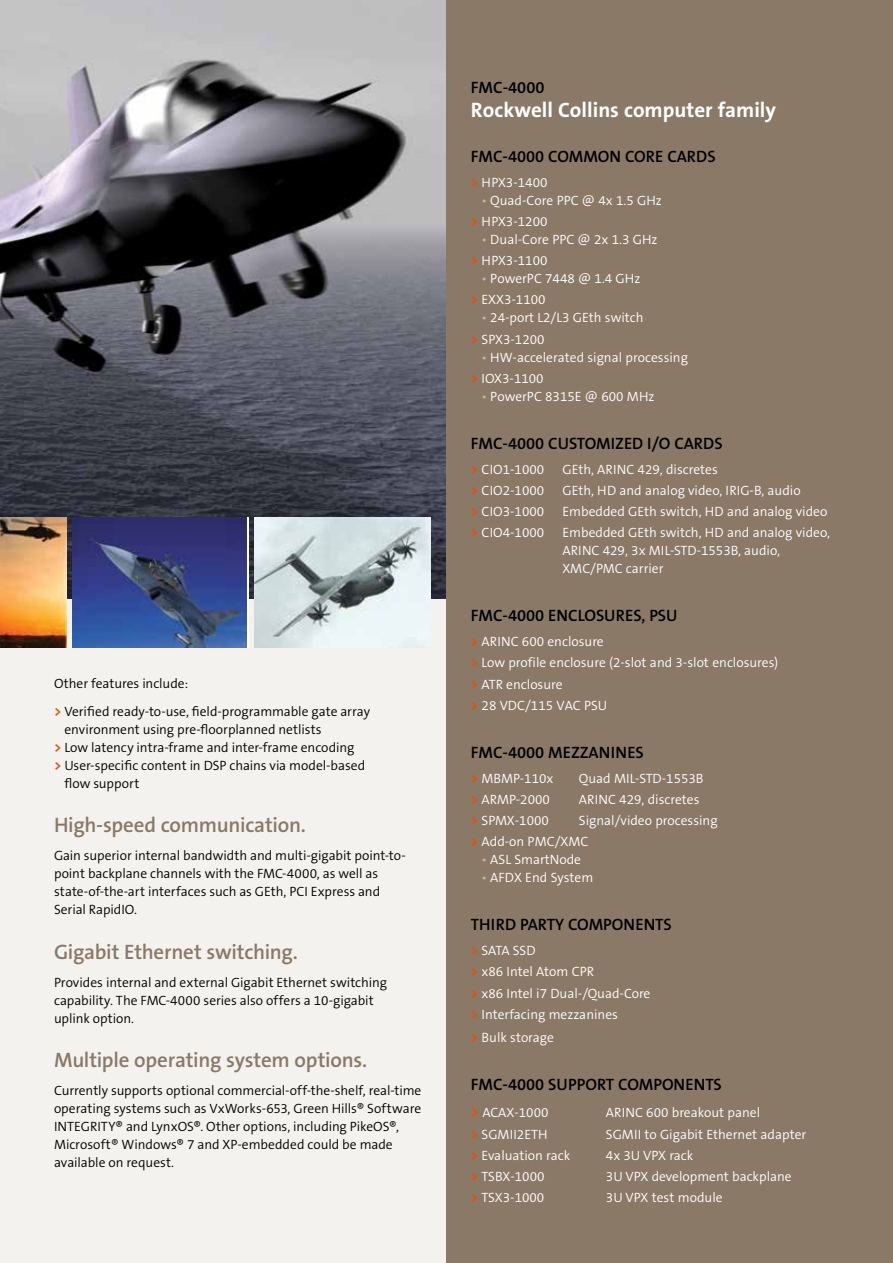
<style>
.page{position:relative;width:893px;height:1263px;background:#fff}
.page>*{position:absolute;margin:0;border:0;box-sizing:border-box;transform-origin:0 0}
.t1{font:600 21px "The Sans B6";letter-spacing:-.01em;color:#8a7967}
.t2{font:700 21px "The Sans B7";color:#fff}
.t3{font:600 16.5px "The Sans B6";color:#000}
.t4{font:300 13.5px/21.3px "The Sans B4";color:#fff}
.t5{font:300 13.5px/18px "The Sans B4";letter-spacing:-.005em;color:#000}
.s1{font-family:"The Sans B7";font-weight:700;color:#d9531e}
.s2{font-family:"The Sans B8";font-weight:800;color:#d9531e}
.s3{color:#c2b6a8}
.s4{font-family:"The Sans B8";font-weight:800;font-size:15px;color:#d9531e}
</style>
<div class="page">
<div style="left:0;top:32px;width:893px;height:1231px;background:#f4f2ef"></div>
<img style="left:0;top:0;width:446px;height:598px">
<img style="left:72px;top:517px;width:175px;height:130px">
<img style="left:254px;top:517px;width:176px;height:130px">
<img style="left:0;top:517px;width:66px;height:130px">
<div style="left:446px;top:0;width:447px;height:1263px;background:#8a7967"></div>
<p class="t5" style="left:54px;top:669px;width:318px;line-height:28px">Other features include:<br><span class="s1">&gt;</span> Verified ready-to-use, field-programmable gate array</p>
<p class="t5" style="left:65px;top:720px;width:259px">environment using pre-floorplanned netlists</p>
<p class="t5" style="left:54px;top:738px;width:302px"><span class="s1">&gt;</span> Low latency intra-frame and inter-frame encoding</p>
<p class="t5" style="left:54px;top:756px;width:313px"><span class="s1">&gt;</span> User-specific content in DSP chains via model-based</p>
<p class="t5" style="left:65px;top:774px;width:76px">flow support</p>
<h1 class="t1" style="left:54px;top:812px;width:254px">High-speed communication.</h1>
<p class="t5" style="left:54px;top:847px;width:353px">Gain superior internal bandwidth and multi-gigabit point-to&shy;point backplane channels with the FMC-4000, as well as state-of-the-art interfaces such as GEth, PCI Express and Serial RapidIO.</p>
<h1 class="t1" style="left:54px;top:938px;width:245px">Gigabit Ethernet switching.</h1>
<p class="t5" style="left:54px;top:973px;width:334px">Provides internal and external Gigabit Ethernet switching capability. The FMC-4000 series also offers a 10-gigabit uplink option.</p>
<h1 class="t1" style="left:54px;top:1046px;width:315px">Multiple operating system options.</h1>
<p class="t5" style="left:54px;top:1081px;width:369px">Currently supports optional commercial-off-the-shelf, real-time operating systems such as VxWorks-653, Green Hills® Software INTEGRITY® and LynxOS®. Other options, including PikeOS®, Microsoft® Windows® 7 and XP-embedded could be made available on request.</p>
<p class="t3" style="left:471px;top:77px;width:75px">FMC-4000</p>
<h1 class="t2" style="left:471px;top:97px;width:307px">Rockwell Collins computer family</h1>
<p class="t3" style="left:471px;top:146px;width:246px">FMC-4000 COMMON CORE CARDS</p>
<p class="t4" style="left:471px;top:172px;width:78px"><span class="s2">&gt;</span> HPX3-1400</p>
<p class="t4" style="left:471px;top:190px;width:192px;text-indent:11px"><span class="s3">•</span> Quad-Core PPC @ 4x 1.5 GHz <span class="s2">&gt;</span> HPX3-1200</p>
<p class="t4" style="left:471px;top:229px;width:188px;text-indent:11px"><span class="s3">•</span> Dual-Core PPC @ 2x 1.3 GHz <span class="s2">&gt;</span> HPX3-1100</p>
<p class="t4" style="left:471px;top:268px;width:171px;text-indent:11px"><span class="s3">•</span> PowerPC 7448 @ 1.4 GHz <span class="s2">&gt;</span> EXX3-1100</p>
<p class="t4" style="left:471px;top:307px;width:174px;text-indent:11px"><span class="s3">•</span> 24-port L2/L3 GEth switch <span class="s2">&gt;</span> SPX3-1200</p>
<p class="t4" style="left:471px;top:346px;width:219px;text-indent:11px"><span class="s3">•</span> HW-accelerated signal processing <span class="s2">&gt;</span> IOX3-1100</p>
<p class="t4" style="left:481px;top:386px;width:175px"><span class="s3">•</span> PowerPC 8315E @ 600 MHz</p>
<p class="t3" style="left:471px;top:433px;width:253px">FMC-4000 CUSTOMIZED I/O CARDS</p>
<p class="t4" style="left:471px;top:459px;width:75px"><span class="s2">&gt;</span> CIO1-1000</p>
<p class="t4" style="left:562px;top:459px;width:157px">GEth, ARINC 429, discretes</p>
<p class="t4" style="left:471px;top:480px;width:75px"><span class="s2">&gt;</span> CIO2-1000</p>
<p class="t4" style="left:562px;top:480px;width:240px">GEth, HD and analog video, IRIG-B, audio</p>
<p class="t4" style="left:471px;top:501px;width:75px"><span class="s2">&gt;</span> CIO3-1000</p>
<p class="t4" style="left:562px;top:501px;width:266px">Embedded GEth switch, HD and analog video</p>
<p class="t4" style="left:471px;top:522px;width:75px"><span class="s2">&gt;</span> CIO4-1000</p>
<p class="t4" style="left:562px;top:524px;width:269px;line-height:18px">Embedded GEth switch, HD and analog video,<br>ARINC 429, 3x MIL-STD-1553B, audio,<br>XMC/PMC carrier</p>
<p class="t3" style="left:471px;top:605px;width:208px">FMC-4000 ENCLOSURES, PSU</p>
<p class="t4" style="left:471px;top:631px;width:309px"><span class="s2">&gt;</span> ARINC 600 enclosure<br><span class="s2">&gt;</span> Low profile enclosure (2-slot and 3-slot enclosures) <span class="s2">&gt;</span> ATR enclosure<br><span class="s2">&gt;</span> 28 VDC/115 VAC PSU</p>
<p class="t3" style="left:471px;top:742px;width:174px">FMC-4000 MEZZANINES</p>
<p class="t4" style="left:471px;top:767px;width:84px"><span class="s2">&gt;</span> MBMP-110x</p>
<p class="t4" style="left:579px;top:767px;width:126px">Quad MIL-STD-1553B</p>
<p class="t4" style="left:471px;top:789px;width:81px"><span class="s2">&gt;</span> ARMP-2000</p>
<p class="t4" style="left:579px;top:789px;width:122px">ARINC 429, discretes</p>
<p class="t4" style="left:471px;top:810px;width:80px"><span class="s2">&gt;</span> SPMX-1000</p>
<p class="t4" style="left:471px;top:810px;width:248px;text-indent:108px">Signal/video processing <span class="s2">&gt;</span> Add-on PMC/XMC</p>
<p class="t4" style="left:481px;top:849px;width:101px"><span class="s3">•</span> ASL SmartNode</p>
<p class="t4" style="left:481px;top:867px;width:113px"><span class="s3">•</span> AFDX End System</p>
<p class="t3" style="left:471px;top:914px;width:202px">THIRD PARTY COMPONENTS</p>
<p class="t4" style="left:471px;top:940px;width:181px"><span class="s2">&gt;</span> SATA SSD<br><span class="s2">&gt;</span> x86 Intel Atom CPR<br><span class="s2">&gt;</span> x86 Intel i7 Dual-/Quad-Core <span class="s2">&gt;</span> Interfacing mezzanines</p>
<p class="t4" style="left:471px;top:1027px;width:85px"><span class="s2">&gt;</span> Bulk storage</p>
<p class="t3" style="left:471px;top:1074px;width:252px">FMC-4000 SUPPORT COMPONENTS</p>
<p class="t4" style="left:471px;top:1102px;width:79px"><span class="s4">&gt;</span> ACAX-1000</p>
<p class="t4" style="left:606px;top:1102px;width:156px">ARINC 600 breakout panel</p>
<p class="t4" style="left:471px;top:1123px;width:78px"><span class="s2">&gt;</span> SGMII2ETH</p>
<p class="t4" style="left:606px;top:1123px;width:202px">SGMII to Gigabit Ethernet adapter</p>
<p class="t4" style="left:471px;top:1145px;width:101px"><span class="s2">&gt;</span> Evaluation rack</p>
<p class="t4" style="left:606px;top:1145px;width:89px">4x 3U VPX rack</p>
<p class="t4" style="left:471px;top:1166px;width:75px"><span class="s2">&gt;</span> TSBX-1000</p>
<p class="t4" style="left:606px;top:1166px;width:187px">3U VPX development backplane</p>
<p class="t4" style="left:471px;top:1187px;width:75px"><span class="s2">&gt;</span> TSX3-1000</p>
<p class="t4" style="left:606px;top:1187px;width:118px">3U VPX test module</p>
</div>
